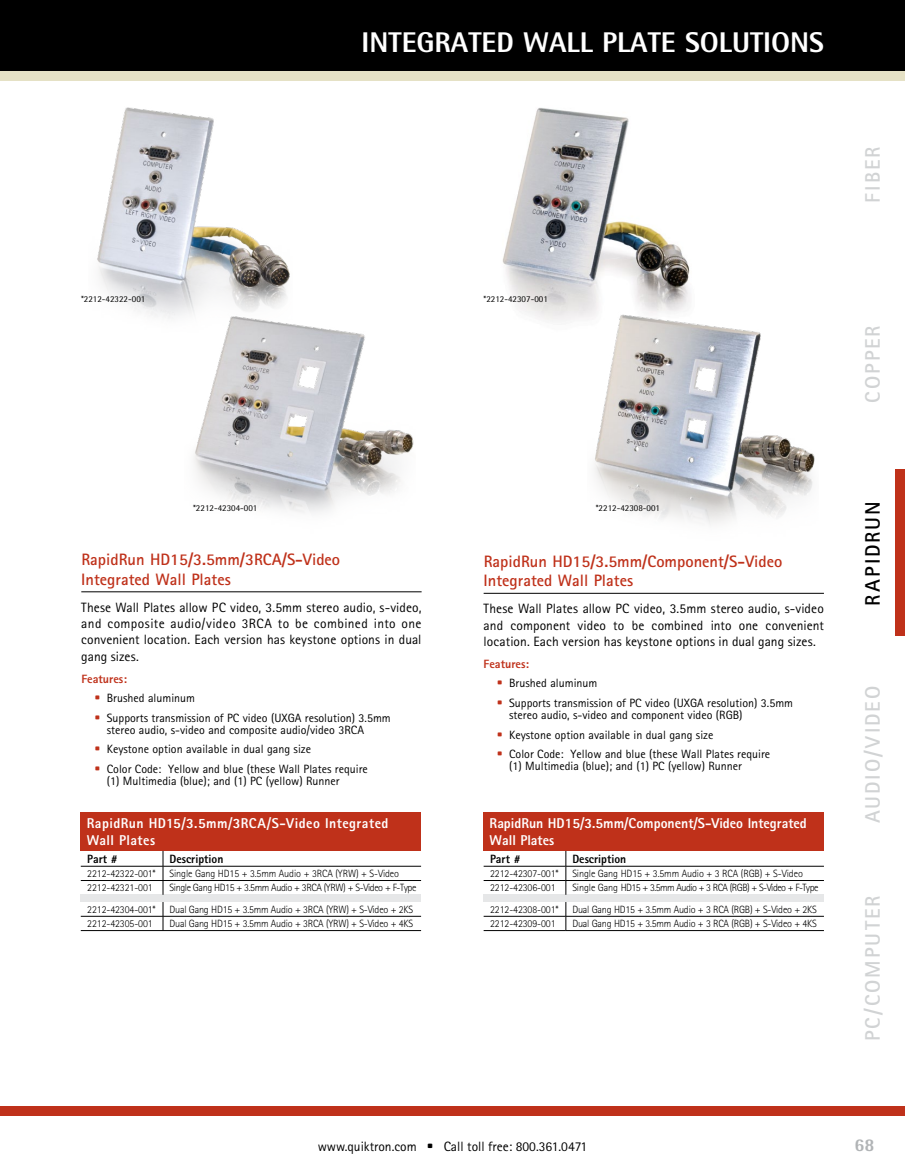
<style>
.page{position:relative;width:905px;height:1175px;background:#fff}
.page>*{position:absolute;margin:0;border:0;box-sizing:border-box;transform-origin:0 0}
.Page_Headers{font:800 28.5px "Rotis Semi Sans Std";color:#fff}
.t1{font:700 21px "Rotis Sans Serif Std";letter-spacing:.095em;color:#d1d3d4}
.t2{font:700 21px "Rotis Sans Serif Std";letter-spacing:.095em;color:#000}
.t3{font:800 18px "Rotis Semi Sans Std";color:#b1b4b6}
.Header_Copy{font:700 16.5px/19.8px "Rotis Sans Serif Std";color:#bf311a}
.Table_Head{font:800 14.25px/16.5px "Rotis Sans Serif Std";color:#fff}
.Table_Head-2{font:800 14.25px/16.5px "Rotis Sans Serif Std";letter-spacing:.03em;color:#fff}
.Body_copy{font:13.5px/16.2px "Rotis Sans Serif Std";color:#000;text-align:justify}
.Bullets{font:12px/12px "Rotis Sans Serif Std";color:#000}
.Part__Description{font:800 12px "Rotis Sans Serif Std";color:#000}
.Subheader{font:800 12px "Rotis Sans Serif Std";color:#bf311a}
.Body_copy-2{font:800 12px "Rotis Sans Serif Std";color:#bf311a}
.Table_Contents{font:300 10.5px "Rotis Sans Serif Std";letter-spacing:-.02em;color:#000}
.Table_Contents-2{font:300 10.5px "Rotis Sans Serif Std";letter-spacing:-.04em;color:#000}
.Table_Contents-3{font:300 10.5px "Rotis Sans Serif Std";letter-spacing:-.05em;color:#000}
.Part_Numbers{font:9px "Rotis Semi Sans Std";color:#000}
.s1{font-family:"Bureau Agency";color:#bf311a}
.s2{font-family:"Bureau Agency"}
</style>
<div class="page">
<div style="left:0;top:1106px;width:904px;height:10px;background:#bf311a"></div>
<div style="left:0;top:0;width:904px;height:72px;background:#000"></div>
<div style="left:0;top:72px;width:904px;height:9px;background:#e5e1c5"></div>
<div style="left:894px;top:470px;width:10px;height:166px;background:#bf311a"></div>
<hr style="left:81px;top:591px;width:340px;height:1px;background:#000">
<hr style="left:483px;top:593px;width:341px;height:1px;background:#000">
<div style="left:81px;top:812px;width:340px;height:39px;background:#bf311a"></div>
<div style="left:81px;top:894px;width:340px;height:8px;background:#e6e7e8"></div>
<hr style="left:163px;top:866px;width:258px;height:1px;background:#000">
<hr style="left:163px;top:880px;width:258px;height:1px;background:#000">
<hr style="left:163px;top:916px;width:258px;height:1px;background:#000">
<hr style="left:163px;top:930px;width:258px;height:1px;background:#000">
<hr style="left:81px;top:866px;width:82px;height:1px;background:#000">
<hr style="left:81px;top:880px;width:82px;height:1px;background:#000">
<svg style="left:163px;top:851px;width:1px;height:43px"></svg>
<hr style="left:81px;top:916px;width:82px;height:1px;background:#000">
<svg style="left:163px;top:902px;width:1px;height:28px"></svg>
<hr style="left:81px;top:930px;width:82px;height:1px;background:#000">
<div style="left:483px;top:812px;width:341px;height:39px;background:#bf311a"></div>
<div style="left:483px;top:894px;width:341px;height:8px;background:#e6e7e8"></div>
<hr style="left:566px;top:866px;width:257px;height:1px;background:#000">
<hr style="left:566px;top:880px;width:257px;height:1px;background:#000">
<hr style="left:566px;top:916px;width:257px;height:1px;background:#000">
<hr style="left:566px;top:930px;width:257px;height:1px;background:#000">
<hr style="left:483px;top:866px;width:83px;height:1px;background:#000">
<hr style="left:483px;top:880px;width:83px;height:1px;background:#000">
<svg style="left:565px;top:851px;width:1px;height:43px"></svg>
<hr style="left:483px;top:916px;width:83px;height:1px;background:#000">
<svg style="left:565px;top:902px;width:1px;height:28px"></svg>
<hr style="left:483px;top:930px;width:83px;height:1px;background:#000">
<img style="left:97px;top:107px;width:193px;height:212px">
<img style="left:502px;top:108px;width:188px;height:214px">
<img style="left:184px;top:310px;width:230px;height:203px">
<img style="left:587px;top:308px;width:228px;height:217px">
<p class="Page_Headers" style="left:361px;top:24px;width:464px">INTEGRATED WALL PLATE SOLUTIONS</p>
<p class="Part_Numbers" style="left:81px;top:294px;width:66px">*2212-42322-001</p>
<p class="Part_Numbers" style="left:483px;top:294px;width:66px">*2212-42307-001</p>
<h2 class="t1" style="left:859px;top:202px;width:57px;rotate:-90deg">FIBER</h2>
<h2 class="t1" style="left:859px;top:403px;width:79px;rotate:-90deg">COPPER</h2>
<p class="Part_Numbers" style="left:193px;top:502px;width:66px">*2212-42304-001</p>
<p class="Part_Numbers" style="left:596px;top:502px;width:66px">*2212-42308-001</p>
<p class="Header_Copy" style="left:81px;top:549px;width:260px">RapidRun HD15/3.5mm/3RCA/S-Video<br>Integrated Wall Plates</p>
<p class="Body_copy" style="left:81px;top:599px;width:342px">These Wall Plates allow PC video, 3.5mm stereo audio, s-video, and composite audio/video 3RCA to be combined into one convenient location. Each version has keystone options in dual gang sizes.</p>
<p class="Subheader" style="left:81px;top:671px;width:47px">Features:</p>
<p class="Bullets" style="left:95px;top:692px;width:102px"><span class="s1">•</span> Brushed aluminum</p>
<p class="Bullets" style="left:107px;top:711px;width:285px;text-indent:-12px"><span class="s1">•</span> Supports transmission of PC video (UXGA resolution) 3.5mm stereo audio, s-video and composite audio/video 3RCA</p>
<p class="Bullets" style="left:95px;top:743px;width:218px"><span class="s1">•</span> Keystone option available in dual gang size</p>
<p class="Bullets" style="left:107px;top:762px;width:262px;text-indent:-12px"><span class="s1">•</span> Color Code: Yellow and blue (these Wall Plates require (1) Multimedia (blue); and (1) PC (yellow) Runner</p>
<p class="Table_Head-2" style="left:87px;top:815px;width:303px">RapidRun HD15/3.5mm/3RCA/S-Video Integrated<br>Wall Plates</p>
<p class="Part__Description" style="left:87px;top:851px;width:32px">Part #</p>
<p class="Part__Description" style="left:169px;top:851px;width:55px">Description</p>
<p class="Table_Contents" style="left:87px;top:867px;width:70px">2212-42322-001*</p>
<p class="Table_Contents" style="left:169px;top:867px;width:231px">Single Gang HD15 + 3.5mm Audio + 3RCA (YRW) + S-Video</p>
<p class="Table_Contents" style="left:87px;top:881px;width:67px">2212-42321-001</p>
<p class="Table_Contents-2" style="left:169px;top:881px;width:248px">Single Gang HD15 + 3.5mm Audio + 3RCA (YRW) + S-Video + F-Type</p>
<p class="Table_Contents" style="left:87px;top:903px;width:70px">2212-42304-001*</p>
<p class="Table_Contents" style="left:169px;top:903px;width:245px">Dual Gang HD15 + 3.5mm Audio + 3RCA (YRW) + S-Video + 2KS</p>
<p class="Table_Contents" style="left:87px;top:917px;width:67px">2212-42305-001</p>
<p class="Table_Contents" style="left:169px;top:917px;width:245px">Dual Gang HD15 + 3.5mm Audio + 3RCA (YRW) + S-Video + 4KS</p>
<p class="Header_Copy" style="left:483px;top:551px;width:300px">RapidRun HD15/3.5mm/Component/S-Video<br>Integrated Wall Plates</p>
<p class="Body_copy" style="left:483px;top:600px;width:342px">These Wall Plates allow PC video, 3.5mm stereo audio, s-video and component video to be combined into one convenient location. Each version has keystone options in dual gang sizes.</p>
<p class="Body_copy-2" style="left:483px;top:656px;width:47px">Features:</p>
<p class="Bullets" style="left:497px;top:677px;width:102px"><span class="s1">•</span> Brushed aluminum</p>
<p class="Bullets" style="left:509px;top:697px;width:285px;text-indent:-12px"><span class="s1">•</span> Supports transmission of PC video (UXGA resolution) 3.5mm stereo audio, s-video and component video (RGB)</p>
<p class="Bullets" style="left:497px;top:728px;width:218px"><span class="s1">•</span> Keystone option available in dual gang size</p>
<p class="Bullets" style="left:509px;top:748px;width:262px;text-indent:-12px"><span class="s1">•</span> Color Code: Yellow and blue (these Wall Plates require (1) Multimedia (blue); and (1) PC (yellow) Runner</p>
<p class="Table_Head" style="left:489px;top:815px;width:319px">RapidRun HD15/3.5mm/Component/S-Video Integrated<br>Wall Plates</p>
<p class="Part__Description" style="left:490px;top:851px;width:32px">Part #</p>
<p class="Part__Description" style="left:572px;top:851px;width:55px">Description</p>
<p class="Table_Contents" style="left:490px;top:867px;width:70px">2212-42307-001*</p>
<p class="Table_Contents" style="left:572px;top:867px;width:232px">Single Gang HD15 + 3.5mm Audio + 3 RCA (RGB) + S-Video</p>
<p class="Table_Contents" style="left:490px;top:881px;width:67px">2212-42306-001</p>
<p class="Table_Contents-3" style="left:572px;top:881px;width:247px">Single Gang HD15 + 3.5mm Audio + 3 RCA (RGB) + S-Video + F-Type</p>
<p class="Table_Contents" style="left:490px;top:903px;width:70px">2212-42308-001*</p>
<p class="Table_Contents" style="left:572px;top:903px;width:246px">Dual Gang HD15 + 3.5mm Audio + 3 RCA (RGB) + S-Video + 2KS</p>
<p class="Table_Contents" style="left:490px;top:917px;width:67px">2212-42309-001</p>
<p class="Table_Contents" style="left:572px;top:917px;width:246px">Dual Gang HD15 + 3.5mm Audio + 3 RCA (RGB) + S-Video + 4KS</p>
<h2 class="t2" style="left:859px;top:606px;width:106px;rotate:-90deg">RAPIDRUN</h2>
<h2 class="t1" style="left:859px;top:823px;width:139px;rotate:-90deg">AUDIO/VIDEO</h2>
<h2 class="t1" style="left:859px;top:1041px;width:148px;rotate:-90deg">PC/COMPUTER</h2>
<p class="Body_copy" style="left:318px;top:1137px;width:271px">www.quiktron.com <span class="s2">•</span> Call toll free: 800.361.0471</p>
<h3 class="t3" style="left:854px;top:1133px;width:22px">68</h3>
</div>
